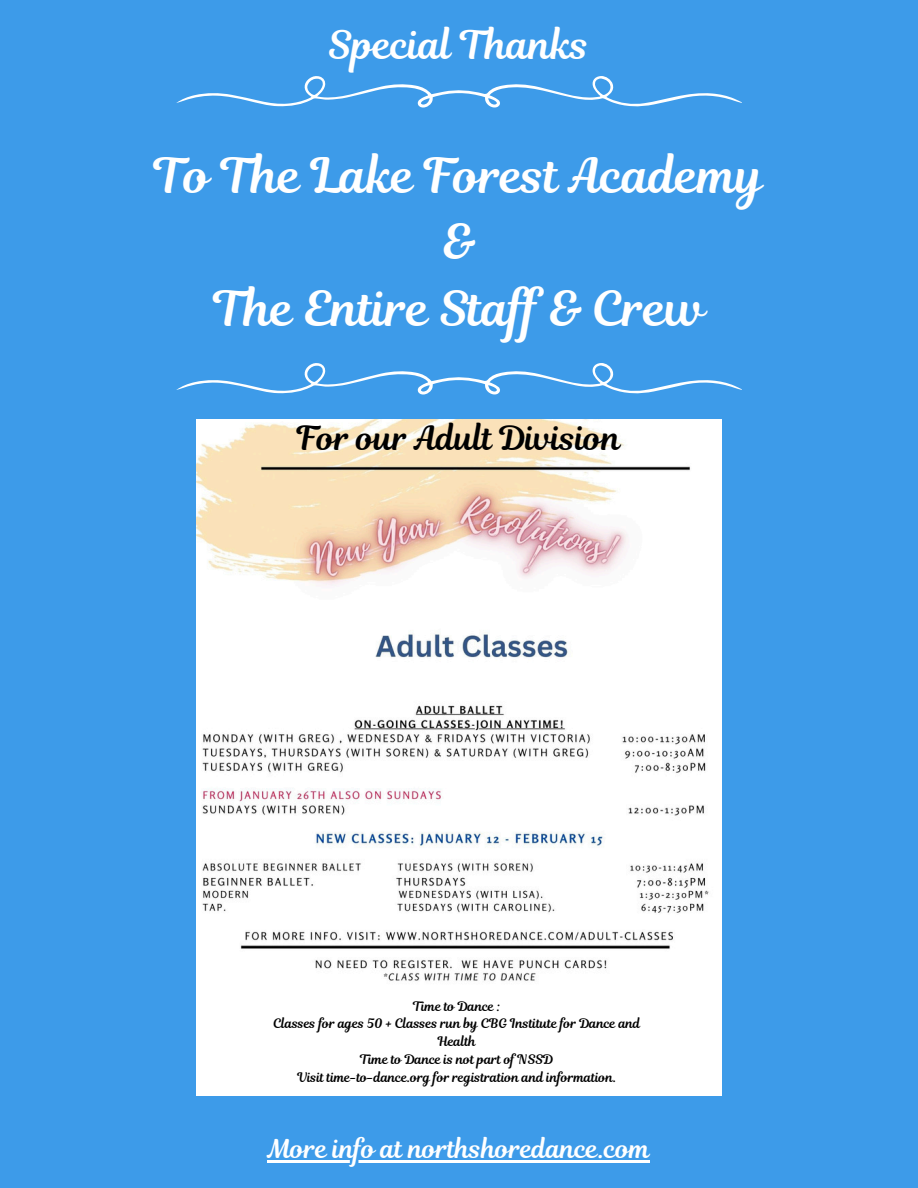
<style>
.page{position:relative;width:918px;height:1188px;background:#3d9be9}
.page>*{position:absolute;margin:0;border:0;box-sizing:border-box;transform-origin:0 0}
.t1{font:48px/66.3px "Magnolia Script";color:#fff;text-align:center}
.t2{font:39px "Magnolia Script";color:#fff}
.t3{font:33px "Magnolia Script";color:#000}
.t4{font:25.5px "Magnolia Script";color:#fff}
.t5{font:12.9px/17.9px "Magnolia Script";color:#000;text-align:center}
</style>
<div class="page">
<svg style="left:176px;top:76px;width:566px;height:31px"></svg>
<img style="left:196px;top:420px;width:526px;height:676px">
<svg style="left:176px;top:363px;width:566px;height:31px"></svg>
<hr style="left:268px;top:1160px;width:382px;height:2px;background:#fff">
<h2 class="t2" style="left:329px;top:18px;width:262px">Special Thanks</h2>
<p class="t1" style="left:154px;top:143px;width:611px">To The Lake Forest Academy &amp;<br>The Entire Staf &amp; Crew</p>
<p class="t3" style="left:297px;top:415px;width:325px">For our Adult Division</p>
<p class="t5" style="left:413px;top:997px;width:89px">Time to Dance :</p>
<h3 class="t5" style="left:273px;top:1015px;width:369px">Classes for ages 50 + Classes run by CBG Institute for Dance and<br>Health</h3>
<p class="t5" style="left:360px;top:1051px;width:195px">Time to Dance is not part of NSSD</p>
<p class="t5" style="left:297px;top:1068px;width:321px">Visit time-to-dance.org for registration and information.</p>
<h1 class="t4" style="left:268px;top:1131px;width:384px">More info at northshoredance.com</h1>
</div>
